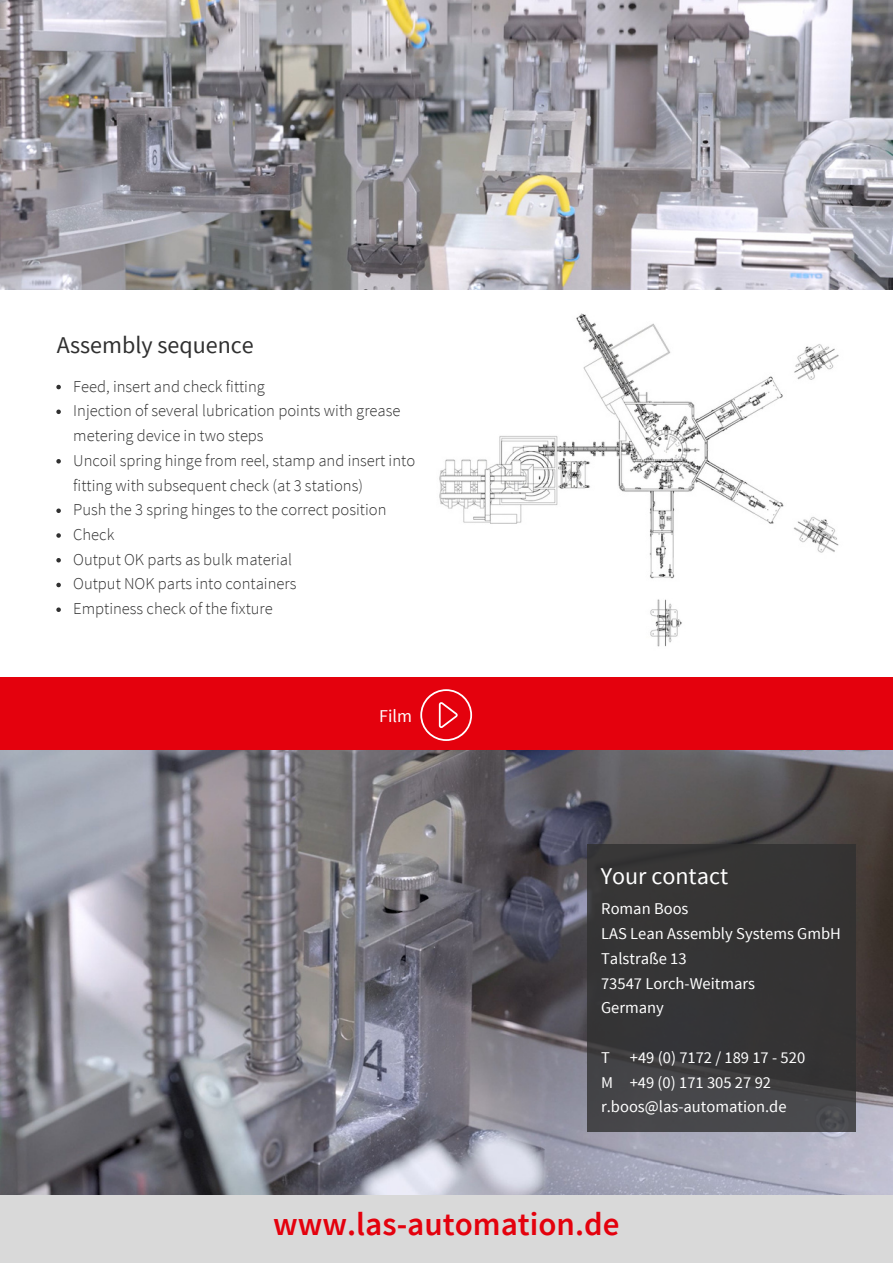
<style>
.page{position:relative;width:893px;height:1264px;background:#fff}
.page>*{position:absolute;margin:0;border:0;box-sizing:border-box;transform-origin:0 0}
.t1{font:600 33px "Source Sans Pro";color:#e4010d}
.t2{font:24px "Source Sans Pro";color:#303030}
.t3{font:24px "Source Sans Pro";color:#fff}
.t4{font:18px "Source Sans Pro";color:#fff}
.t5{font:300 16.5px/24.8px "Source Sans Pro";color:#303030}
.t6{font:16.5px "Source Sans Pro";color:#fff}
</style>
<div class="page">
<svg style="left:56px;top:385px;width:5px;height:4px"></svg>
<svg style="left:56px;top:409px;width:5px;height:5px"></svg>
<svg style="left:56px;top:459px;width:5px;height:4px"></svg>
<svg style="left:56px;top:508px;width:5px;height:5px"></svg>
<svg style="left:56px;top:533px;width:5px;height:4px"></svg>
<svg style="left:56px;top:558px;width:5px;height:4px"></svg>
<svg style="left:56px;top:582px;width:5px;height:5px"></svg>
<svg style="left:56px;top:607px;width:5px;height:5px"></svg>
<img style="left:0;top:750px;width:892px;height:445px">
<div style="left:0;top:677px;width:892px;height:72px;background:#e4010d"></div>
<svg style="left:420px;top:689px;width:52px;height:52px"></svg>
<div style="left:0;top:1195px;width:892px;height:67px;background:#d9d9d9"></div>
<div style="left:586px;top:844px;width:269px;height:287px;background:linear-gradient(to bottom,#302f2e,#404043)"></div>
<img style="left:439px;top:313px;width:400px;height:334px">
<img style="left:0;top:0;width:892px;height:289px">
<p class="t2" style="left:57px;top:329px;width:198px">Assembly sequence</p>
<p class="t5" style="left:73px;top:373px;width:193px">Feed, insert and check fitting</p>
<p class="t5" style="left:73px;top:398px;width:329px">Injection of several lubrication points with grease metering device in two steps</p>
<p class="t5" style="left:73px;top:447px;width:343px">Uncoil spring hinge from reel, stamp and insert into fitting with subsequent check (at 3 stations)</p>
<p class="t5" style="left:73px;top:497px;width:315px">Push the 3 spring hinges to the correct position</p>
<p class="t5" style="left:73px;top:522px;width:43px">Check</p>
<p class="t5" style="left:73px;top:546px;width:220px">Output OK parts as bulk material</p>
<p class="t5" style="left:73px;top:571px;width:225px">Output NOK parts into containers</p>
<p class="t5" style="left:73px;top:596px;width:201px">Emptiness check of the fixture</p>
<p class="t4" style="left:379px;top:704px;width:34px">Film</p>
<p class="t3" style="left:600px;top:860px;width:129px">Your contact</p>
<p class="t6" style="left:601px;top:898px;width:89px">Roman Boos</p>
<p class="t6" style="left:601px;top:922px;width:241px">LAS Lean Assembly Systems GmbH</p>
<p class="t6" style="left:601px;top:947px;width:87px">Talstraße 13</p>
<p class="t6" style="left:601px;top:972px;width:155px">73547 Lorch-Weitmars</p>
<p class="t6" style="left:601px;top:997px;width:64px">Germany</p>
<p class="t6" style="left:601px;top:1046px;width:205px">T +49 (0) 7172 / 189 17 - 520</p>
<p class="t6" style="left:601px;top:1071px;width:171px">M +49 (0) 171 305 27 92</p>
<p class="t6" style="left:601px;top:1095px;width:187px">r.boos@las-automation.de</p>
<p class="t1" style="left:273px;top:1201px;width:348px">www.las-automation.de</p>
</div>
